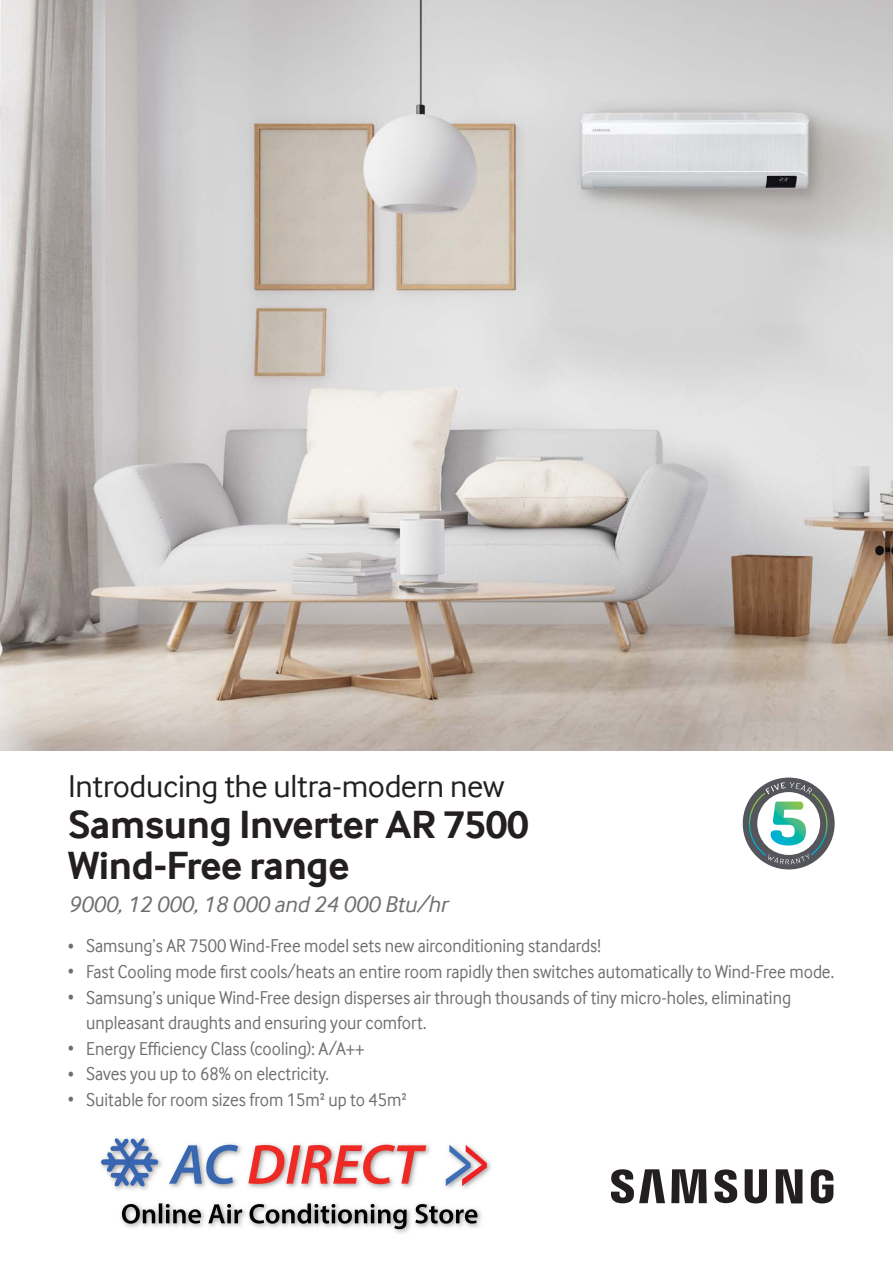
<style>
.page{position:relative;width:893px;height:1263px;background:#fff}
.page>*{position:absolute;margin:0;border:0;box-sizing:border-box;transform-origin:0 0}
.t1{font:700 40.5px/40.5px "Samsung Inter Face";letter-spacing:-.01em;color:#231f20}
.t2{font:32.4px "Samsung Inter Face";letter-spacing:-.01em;color:#231f20}
.t3{font:italic 23.4px "Samsung Inter Face";color:#6d6f71}
.t4{font:19.2px/25.5px "Samsung Inter Face";color:#6d6f71;scale:.9 1}
.s1{font-size:12.75px}
</style>
<div class="page">
<img style="left:0;top:0;width:893px;height:750px">
<svg style="left:714px;top:1169px;width:23px;height:34px"></svg>
<svg style="left:776px;top:1169px;width:26px;height:34px"></svg>
<svg style="left:611px;top:1169px;width:54px;height:34px"></svg>
<svg style="left:671px;top:1169px;width:36px;height:34px"></svg>
<svg style="left:745px;top:1169px;width:22px;height:34px"></svg>
<svg style="left:811px;top:1169px;width:22px;height:34px"></svg>
<svg style="left:743px;top:777px;width:92px;height:92px"></svg>
<img style="left:100px;top:1138px;width:391px;height:95px">
<h2 class="t2" style="left:68px;top:767px;width:438px">Introducing the ultra-modern new</h2>
<h1 class="t1" style="left:68px;top:804px;width:462px">Samsung Inverter AR 7500<br>Wind-Free range</h1>
<p class="t3" style="left:68px;top:891px;width:381px">9000, 12 000, 18 000 and 24 000 Btu/hr</p>
<p class="t4" style="left:68px;top:933px;width:593px"><span class="s1">•</span> Samsung’s AR 7500 Wind-Free model sets new airconditioning standards!</p>
<p class="t4" style="left:68px;top:959px;width:853px"><span class="s1">•</span> Fast Cooling mode first cools/heats an entire room rapidly then switches automatically to Wind-Free mode.</p>
<p class="t4" style="left:86px;top:984px;width:785px;text-indent:-18px"><span class="s1">•</span> Samsung’s unique Wind-Free design disperses air through thousands of tiny micro-holes, eliminating unpleasant draughts and ensuring your comfort.</p>
<p class="t4" style="left:68px;top:1035px;width:331px"><span class="s1">•</span> Energy Efficiency Class (cooling): A/A++</p>
<p class="t4" style="left:68px;top:1061px;width:291px"><span class="s1">•</span> Saves you up to 68% on electricity.</p>
<p class="t4" style="left:68px;top:1086px;width:378px"><span class="s1">•</span> Suitable for room sizes from 15m² up to 45m²</p>
</div>
